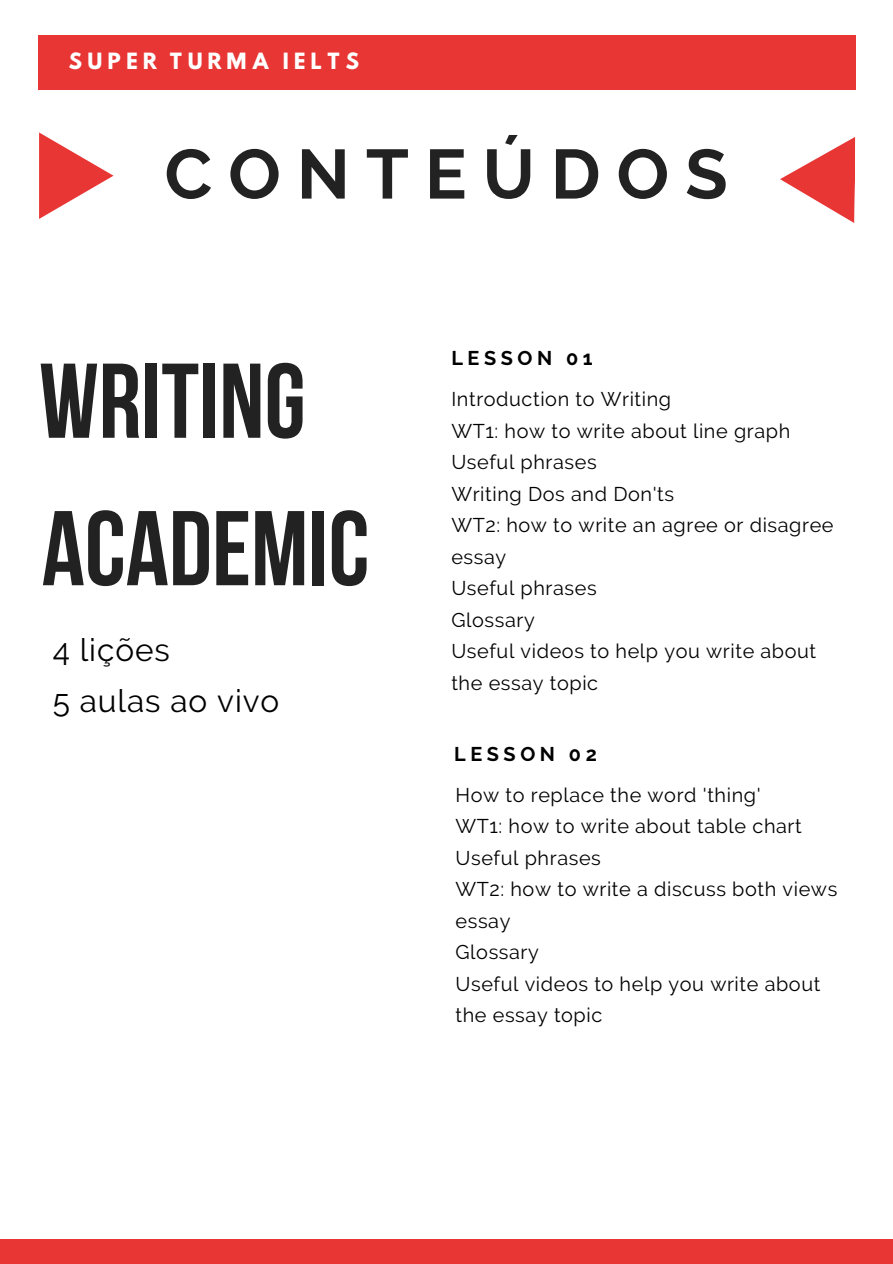
<style>
.page{position:relative;width:893px;height:1264px;background:#fff}
.page>*{position:absolute;margin:0;border:0;box-sizing:border-box;transform-origin:0 0}
.t1{font:700 105.9px/147.3px "Bebas Neue";color:#222}
.t2{font:700 69.45px "Raleway";letter-spacing:.23em;color:#222}
.t3{font:31.5px/50.7px "Raleway";letter-spacing:.03em;color:#000}
.t4{font:19.8px/31.5px "Raleway";letter-spacing:.03em;color:#000}
.t5{font:700 19.8px "Raleway";letter-spacing:.23em;color:#000}
.t6{font:19.8px "Hussar Bd";letter-spacing:.23em;color:#fff}
</style>
<div class="page">
<div style="left:38px;top:35px;width:817px;height:54px;background:#e73634"></div>
<svg style="left:780px;top:137px;width:75px;height:86px"></svg>
<div style="left:0;top:1239px;width:892px;height:24px;background:#e73634"></div>
<svg style="left:39px;top:132px;width:74px;height:87px"></svg>
<h4 class="t6" style="left:68px;top:51px;width:293px">SUPER TURMA IELTS</h4>
<h2 class="t2" style="left:164px;top:133px;width:564px">CONTEÚDOS</h2>
<p class="t1" style="left:39px;top:337px;width:332px">WRITING<br>ACADEMIC</p>
<h1 class="t3" style="left:53px;top:624px;width:228px">4 lições<br>5 aulas ao vivo</h1>
<h3 class="t5" style="left:451px;top:347px;width:143px">LESSON 01</h3>
<h4 class="t4" style="left:451px;top:383px;width:221px">Introduction to Writing</h4>
<p class="t4" style="left:451px;top:415px;width:340px">WT1: how to write about line graph</p>
<p class="t4" style="left:451px;top:446px;width:147px">Useful phrases</p>
<p class="t4" style="left:451px;top:478px;width:224px">Writing Dos and Don'ts</p>
<p class="t4" style="left:451px;top:509px;width:383px">WT2: how to write an agree or disagree essay</p>
<p class="t4" style="left:451px;top:572px;width:147px">Useful phrases</p>
<p class="t4" style="left:451px;top:604px;width:85px">Glossary</p>
<p class="t4" style="left:451px;top:635px;width:366px">Useful videos to help you write about the essay topic</p>
<p class="t5" style="left:454px;top:742px;width:144px">LESSON 02</p>
<h4 class="t4" style="left:455px;top:779px;width:306px">How to replace the word 'thing'</h4>
<p class="t4" style="left:455px;top:810px;width:348px">WT1: how to write about table chart</p>
<p class="t4" style="left:455px;top:842px;width:147px">Useful phrases</p>
<p class="t4" style="left:455px;top:873px;width:383px">WT2: how to write a discuss both views essay</p>
<p class="t4" style="left:455px;top:936px;width:85px">Glossary</p>
<p class="t4" style="left:455px;top:968px;width:366px">Useful videos to help you write about the essay topic</p>
</div>
